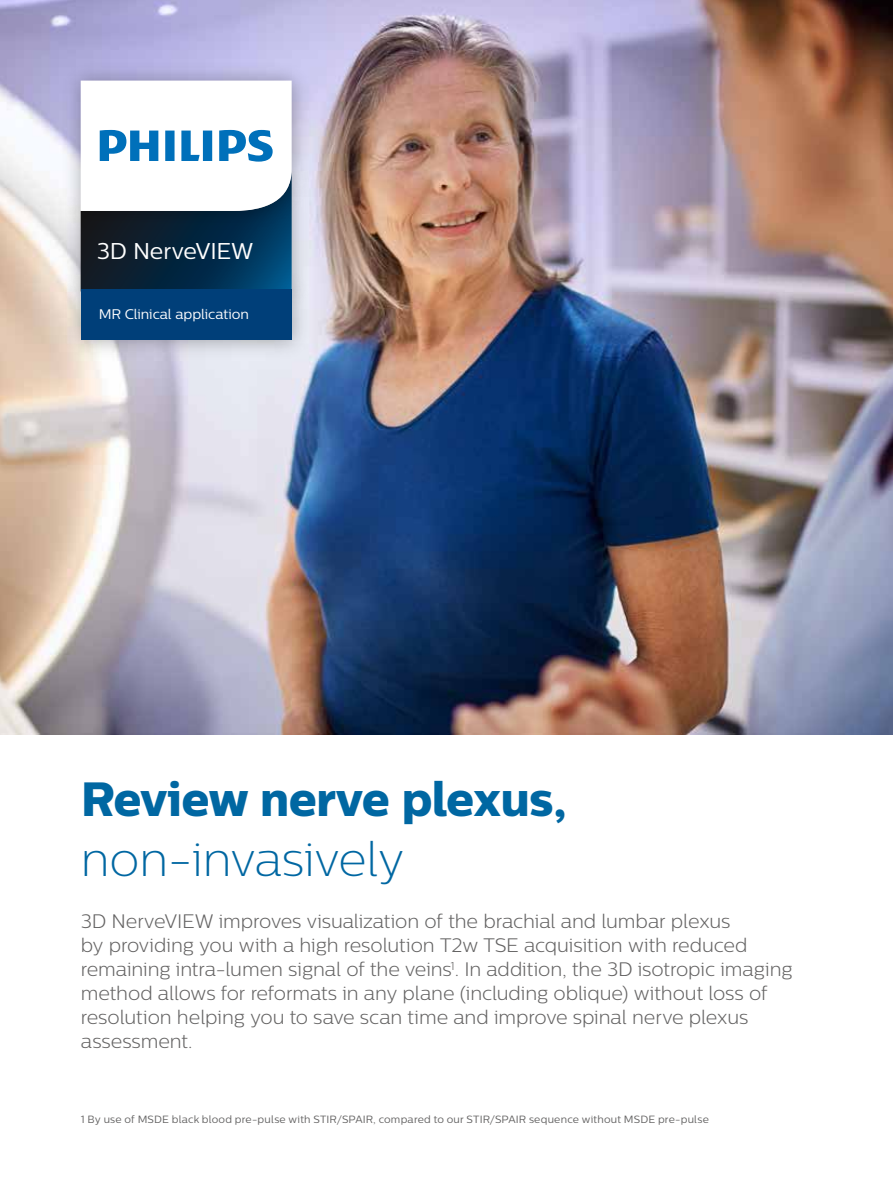
<style>
.page{position:relative;width:893px;height:1188px;background:#fff}
.page>*{position:absolute;margin:0;border:0;box-sizing:border-box;transform-origin:0 0}
.t1{font:48px "Centrale Sans X Bold";letter-spacing:-.005em;color:#0067a2}
.t2{font:48px "Centrale Sans X Light";letter-spacing:-.005em;color:#0067a2}
.t3{font:22.8px "Centrale Sans";letter-spacing:-.01em;color:#fff}
.t4{font:300 19.5px/24px "Centrale Sans";letter-spacing:-.005em;color:#646363}
.t5{font:13.95px "Centrale Sans";letter-spacing:-.005em;color:#fff}
.t6{font:10.5px "Centrale Sans";letter-spacing:.02em;color:#646363}
</style>
<div class="page">
<img style="left:0;top:0;width:893px;height:735px">
<img style="left:55px;top:237px;width:262px;height:26px">
<img style="left:55px;top:55px;width:262px;height:182px">
<svg style="left:81px;top:81px;width:211px;height:182px"></svg>
<img style="left:55px;top:263px;width:262px;height:103px">
<div style="left:81px;top:288px;width:211px;height:52px;background:#003f79"></div>
<p class="t3" style="left:97px;top:238px;width:158px">3D NerveVIEW</p>
<p class="t5" style="left:99px;top:306px;width:152px">MR Clinical application</p>
<h1 class="t1" style="left:81px;top:769px;width:488px">Review nerve plexus,</h1>
<h1 class="t2" style="left:81px;top:832px;width:325px">non-invasively</h1>
<p class="t4" style="left:81px;top:909px;width:713px">3D NerveVIEW improves visualization of the brachial and lumbar plexus<br>by providing you with a high resolution T2w TSE acquisition with reduced remaining intra-lumen signal of the veins<sup>1</sup>. In addition, the 3D isotropic imaging method allows for reformats in any plane (including oblique) without loss of resolution helping you to save scan time and improve spinal nerve plexus assessment.</p>
<p class="t6" style="left:81px;top:1114px;width:630px">1 By use of MSDE black blood pre-pulse with STIR/SPAIR, compared to our STIR/SPAIR sequence without MSDE pre-pulse</p>
</div>
